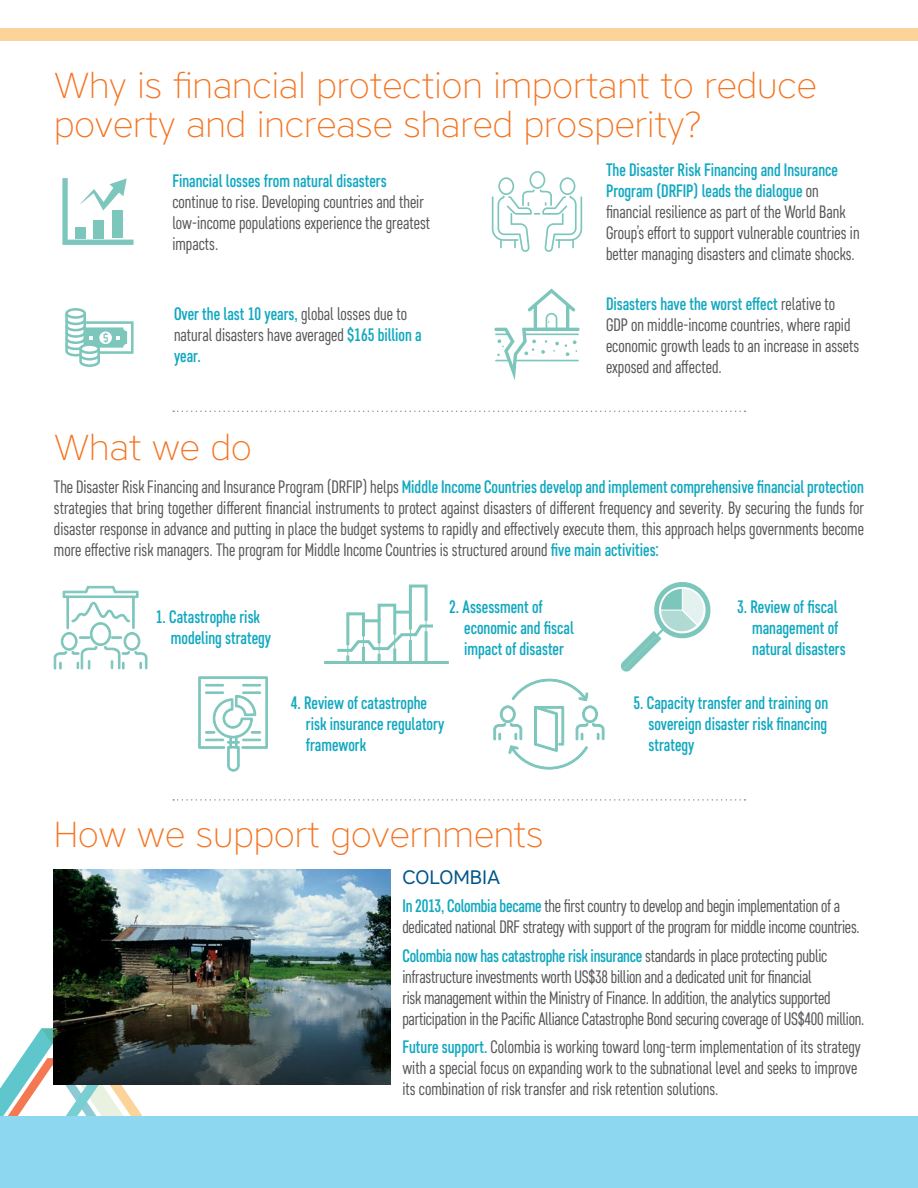
<style>
.page{position:relative;width:918px;height:1188px;background:#fff}
.page>*{position:absolute;margin:0;border:0;box-sizing:border-box;transform-origin:0 0}
.t1{font:200 36px/39px "Core Sans A25";color:#f47421}
.t2{font:19.5px "Core Sans A45";color:#00558b}
.t3{font:18px/21px "Core Sans D37 Cn";color:#57585a}
.t4{font:500 18px/21px "Core Sans D47 Cn";color:#11a8c0}
.s1{font-family:"Core Sans D37 Cn";font-weight:400;color:#57585a}
.s2{font-family:"Core Sans D47 Cn";font-weight:500;color:#11a8c0}
</style>
<div class="page">
<div style="left:0;top:28px;width:918px;height:13px;background:#fcd499"></div>
<svg style="left:0;top:1028px;width:143px;height:88px"></svg>
<div style="left:0;top:1116px;width:918px;height:72px;background:#8dd7f0"></div>
<svg style="left:62px;top:178px;width:72px;height:67px"></svg>
<svg style="left:53px;top:586px;width:95px;height:84px"></svg>
<svg style="left:198px;top:676px;width:70px;height:96px"></svg>
<svg style="left:493px;top:678px;width:112px;height:92px"></svg>
<hr style="left:324px;top:661px;width:30px;height:3px;background:#7dc6bc">
<hr style="left:421px;top:661px;width:28px;height:3px;background:#7dc6bc">
<svg style="left:337px;top:584px;width:96px;height:80px"></svg>
<svg style="left:620px;top:582px;width:91px;height:90px"></svg>
<img style="left:54px;top:869px;width:336px;height:216px">
<svg style="left:173px;top:411px;width:572px;height:1px"></svg>
<svg style="left:173px;top:799px;width:572px;height:2px"></svg>
<svg style="left:494px;top:289px;width:86px;height:91px"></svg>
<svg style="left:492px;top:171px;width:90px;height:81px"></svg>
<svg style="left:65px;top:308px;width:69px;height:59px"></svg>
<h1 class="t1" style="left:54px;top:65px;width:764px">Why is financial protection important to reduce poverty and increase shared prosperity?</h1>
<p class="t4" style="left:172px;top:170px;width:216px">Financial losses from natural disasters</p>
<p class="t3" style="left:172px;top:191px;width:259px">continue to rise. Developing countries and their low-income populations experience the greatest impacts.</p>
<p class="t4" style="left:174px;top:303px;width:235px">Over the last 10 years, <span class="s1">global losses due to</span></p>
<p class="t3" style="left:174px;top:324px;width:249px">natural disasters have averaged <span class="s2">$165 billion a</span></p>
<p class="t4" style="left:174px;top:345px;width:28px">year.</p>
<h1 class="t1" style="left:54px;top:428px;width:199px">What we do</h1>
<p class="t4" style="left:606px;top:159px;width:233px">The Disaster Risk Financing and Insurance<br>Program (DRFIP) leads the dialogue <span class="s1">on</span></p>
<p class="t3" style="left:606px;top:201px;width:255px">financial resilience as part of the World Bank<br>Group’s effort to support vulnerable countries in better managing disasters and climate shocks.</p>
<p class="t4" style="left:606px;top:293px;width:231px">Disasters have the worst effect <span class="s1">relative to</span></p>
<p class="t3" style="left:606px;top:314px;width:255px">GDP on middle-income countries, where rapid economic growth leads to an increase in assets exposed and affected.</p>
<p class="t4" style="left:54px;top:476px;width:811px"><span class="s1">The Disaster Risk Financing and Insurance Program (DRFIP) helps</span> Middle Income Countries develop and implement comprehensive financial protection</p>
<p class="t3" style="left:54px;top:497px;width:811px;text-align:justify">strategies that bring together different financial instruments to protect against disasters of different frequency and severity. By securing the funds for disaster response in advance and putting in place the budget systems to rapidly and effectively execute them, this approach helps governments become more effective risk managers. The program for Middle Income Countries is structured around <span class="s2">five main activities:</span></p>
<p class="t4" style="left:171px;top:606px;width:102px;text-indent:-15px">1. Catastrophe risk modeling strategy</p>
<p class="t4" style="left:464px;top:596px;width:111px;text-indent:-15px">2. Assessment of economic and fiscal impact of disaster</p>
<p class="t4" style="left:306px;top:692px;width:140px;text-indent:-15px">4. Review of catastrophe risk insurance regulatory framework</p>
<p class="t4" style="left:752px;top:596px;width:95px;text-indent:-15px">3. Review of fiscal management of natural disasters</p>
<p class="t4" style="left:649px;top:692px;width:181px;text-align:justify;text-indent:-15px">5. Capacity transfer and training on sovereign disaster risk financing strategy</p>
<h1 class="t1" style="left:54px;top:814px;width:491px">How we support governments</h1>
<p class="t2" style="left:402px;top:864px;width:99px">COLOMBIA</p>
<p class="t3" style="left:402px;top:895px;width:459px"><span class="s2">In 2013, Colombia became</span> the first country to develop and begin implementation of a dedicated national DRF strategy with support of the program for middle income countries.</p>
<p class="t4" style="left:402px;top:945px;width:426px">Colombia now has catastrophe risk insurance <span class="s1">standards in place protecting public</span></p>
<p class="t3" style="left:402px;top:966px;width:463px">infrastructure investments worth US$38 billion and a dedicated unit for financial<br>risk management within the Ministry of Finance. In addition, the analytics supported participation in the Pacific Alliance Catastrophe Bond securing coverage of US$400 million.</p>
<p class="t3" style="left:402px;top:1036px;width:460px"><span class="s2">Future support.</span> Colombia is working toward long-term implementation of its strategy with a special focus on expanding work to the subnational level and seeks to improve its combination of risk transfer and risk retention solutions.</p>
</div>
